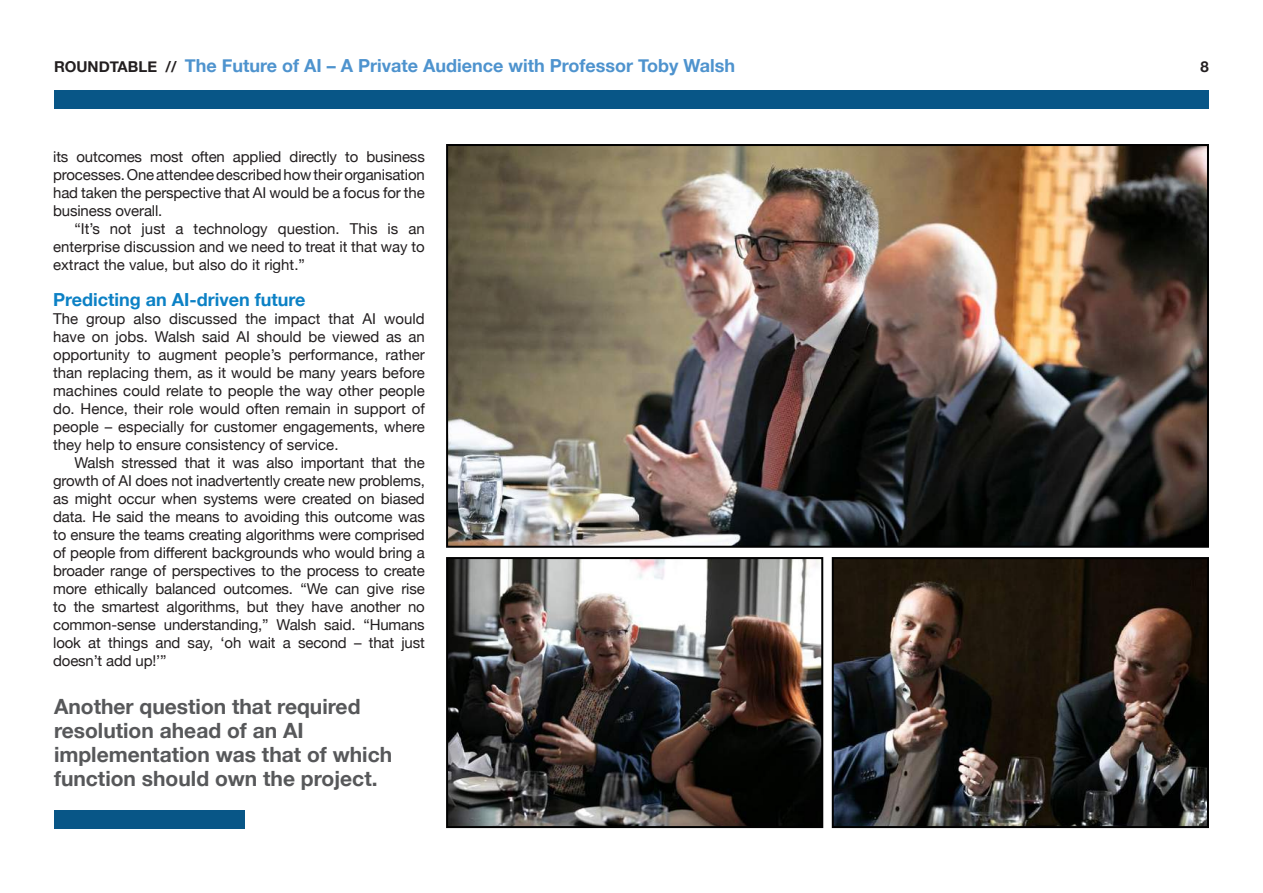
<style>
.page{position:relative;width:1263px;height:893px;background:#fff}
.page>*{position:absolute;margin:0;border:0;box-sizing:border-box;transform-origin:0 0}
.t1{font:700 21px/24px "Helvetica Neue";color:#57585a}
.t2{font:700 18px "Helvetica Neue";color:#4e93ce}
.t3{font:700 18px "Helvetica Neue";color:#0c81c5}
.t4{font:15px/18px "Helvetica Neue";letter-spacing:-.01em;color:#231f20;text-align:justify}
.t5{font:700 15px "Helvetica Neue";color:#231f20}
.s1{font-size:15px;color:#231f20}
</style>
<div class="page">
<div style="left:54px;top:90px;width:1155px;height:18px;background:#085687"></div>
<img style="left:449px;top:147px;width:757px;height:398px">
<div style="left:446px;top:144px;width:763px;height:404px;border:2px solid #010101"></div>
<img style="left:835px;top:560px;width:371px;height:265px">
<div style="left:832px;top:557px;width:377px;height:271px;border:2px solid #010101"></div>
<img style="left:449px;top:560px;width:371px;height:265px">
<div style="left:446px;top:557px;width:377px;height:271px;border:2px solid #010101"></div>
<div style="left:54px;top:810px;width:191px;height:18px;background:#085687"></div>
<p class="t2" style="left:54px;top:51px;width:683px"><span class="s1">ROUNDTABLE //</span> The Future of AI – A Private Audience with Professor Toby Walsh</p>
<p class="t5" style="left:1200px;top:54px;width:10px">8</p>
<p class="t4" style="left:53px;top:149px;width:373px">its outcomes most often applied directly to business processes. One attendee described how their organisation had taken the perspective that AI would be a focus for the business overall.</p>
<p class="t4" style="left:53px;top:221px;width:373px;text-indent:21px">“It’s not just a technology question. This is an enterprise discussion and we need to treat it that way to extract the value, but also do it right.”</p>
<p class="t3" style="left:53px;top:285px;width:254px">Predicting an AI-driven future</p>
<p class="t4" style="left:53px;top:311px;width:373px">The group also discussed the impact that AI would have on jobs. Walsh said AI should be viewed as an opportunity to augment people’s performance, rather than replacing them, as it would be many years before machines could relate to people the way other people do. Hence, their role would often remain in support of people – especially for customer engagements, where they help to ensure consistency of service.</p>
<p class="t4" style="left:53px;top:455px;width:373px;text-indent:21px">Walsh stressed that it was also important that the growth of AI does not inadvertently create new problems, as might occur when systems were created on biased data. He said the means to avoiding this outcome was to ensure the teams creating algorithms were comprised of people from different backgrounds who would bring a broader range of perspectives to the process to create more ethically balanced outcomes. “We can give rise to the smartest algorithms, but they have another no common-sense understanding,” Walsh said. “Humans look at things and say, ‘oh wait a second – that just doesn’t add up!’”</p>
<h1 class="t1" style="left:54px;top:695px;width:340px">Another question that required resolution ahead of an AI implementation was that of which function should own the project.</h1>
</div>
